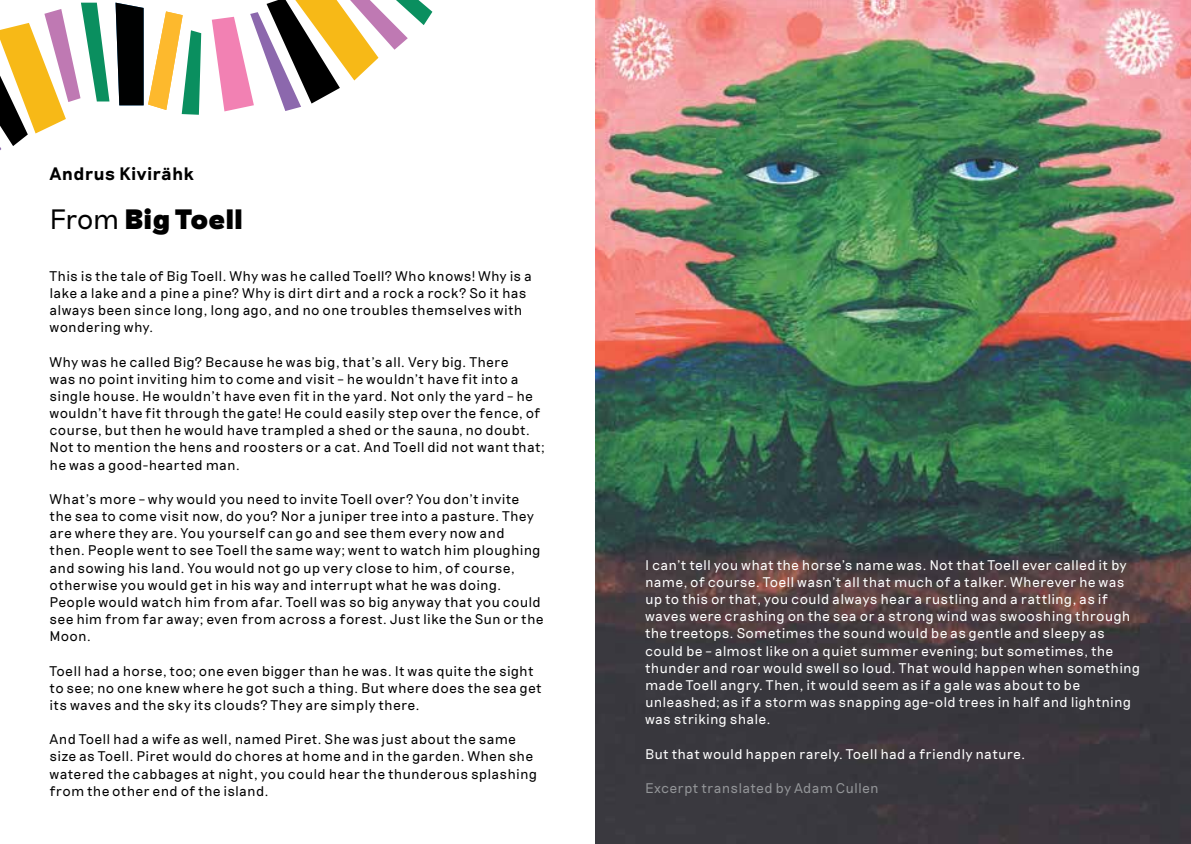
<style>
.page{position:relative;width:1191px;height:844px;background:#fff}
.page>*{position:absolute;margin:0;border:0;box-sizing:border-box;transform-origin:0 0}
.t1{font:800 28px "Riposte";letter-spacing:-.02em;color:#000}
.t2{font:700 18.03px "Riposte";letter-spacing:.005em;color:#000}
.t3{font:300 14px/17.2px "Riposte";letter-spacing:.01em;color:#000}
.t4{font:300 14px/17.2px "Riposte";letter-spacing:.01em;color:#fff}
.t5{font:300 14px "Riposte";letter-spacing:.01em;color:#939598}
.s1{font-weight:300}
</style>
<div class="page">
<img style="left:595px;top:0;width:596px;height:843px">
<svg style="left:212px;top:0;width:220px;height:111px"></svg>
<svg style="left:0;top:3px;width:109px;height:147px"></svg>
<svg style="left:115px;top:3px;width:86px;height:112px"></svg>
<p class="t2" style="left:50px;top:163px;width:146px">Andrus Kivirähk</p>
<h1 class="t1" style="left:50px;top:203px;width:195px"><span class="s1">From</span> Big Toell</h1>
<p class="t3" style="left:50px;top:267px;width:484px">This is the tale of Big Toell. Why was he called Toell? Who knows! Why is a lake a lake and a pine a pine? Why is dirt dirt and a rock a rock? So it has always been since long, long ago, and no one troubles themselves with wondering why.</p>
<p class="t3" style="left:50px;top:353px;width:496px">Why was he called Big? Because he was big, that’s all. Very big. There<br>was no point inviting him to come and visit – he wouldn’t have fit into a single house. He wouldn’t have even fit in the yard. Not only the yard – he wouldn’t have fit through the gate! He could easily step over the fence, of course, but then he would have trampled a shed or the sauna, no doubt.<br>Not to mention the hens and roosters or a cat. And Toell did not want that; he was a good-hearted man.</p>
<p class="t3" style="left:50px;top:490px;width:495px">What’s more – why would you need to invite Toell over? You don’t invite the sea to come visit now, do you? Nor a juniper tree into a pasture. They are where they are. You yourself can go and see them every now and then. People went to see Toell the same way; went to watch him ploughing and sowing his land. You would not go up very close to him, of course, otherwise you would get in his way and interrupt what he was doing.<br>People would watch him from afar. Toell was so big anyway that you could see him from far away; even from across a forest. Just like the Sun or the Moon.</p>
<p class="t3" style="left:50px;top:662px;width:494px">Toell had a horse, too; one even bigger than he was. It was quite the sight to see; no one knew where he got such a thing. But where does the sea get its waves and the sky its clouds? They are simply there.</p>
<p class="t3" style="left:50px;top:730px;width:489px">And Toell had a wife as well, named Piret. She was just about the same size as Toell. Piret would do chores at home and in the garden. When she watered the cabbages at night, you could hear the thunderous splashing from the other end of the island.</p>
<p class="t4" style="left:645px;top:556px;width:496px">I can’t tell you what the horse’s name was. Not that Toell ever called it by name, of course. Toell wasn’t all that much of a talker. Wherever he was up to this or that, you could always hear a rustling and a rattling, as if waves were crashing on the sea or a strong wind was swooshing through the treetops. Sometimes the sound would be as gentle and sleepy as could be – almost like on a quiet summer evening; but sometimes, the thunder and roar would swell so loud. That would happen when something made Toell angry. Then, it would seem as if a gale was about to be unleashed; as if a storm was snapping age-old trees in half and lightning was striking shale.</p>
<p class="t4" style="left:645px;top:745px;width:382px">But that would happen rarely. Toell had a friendly nature.</p>
<p class="t5" style="left:645px;top:779px;width:235px">Excerpt translated by Adam Cullen</p>
</div>
